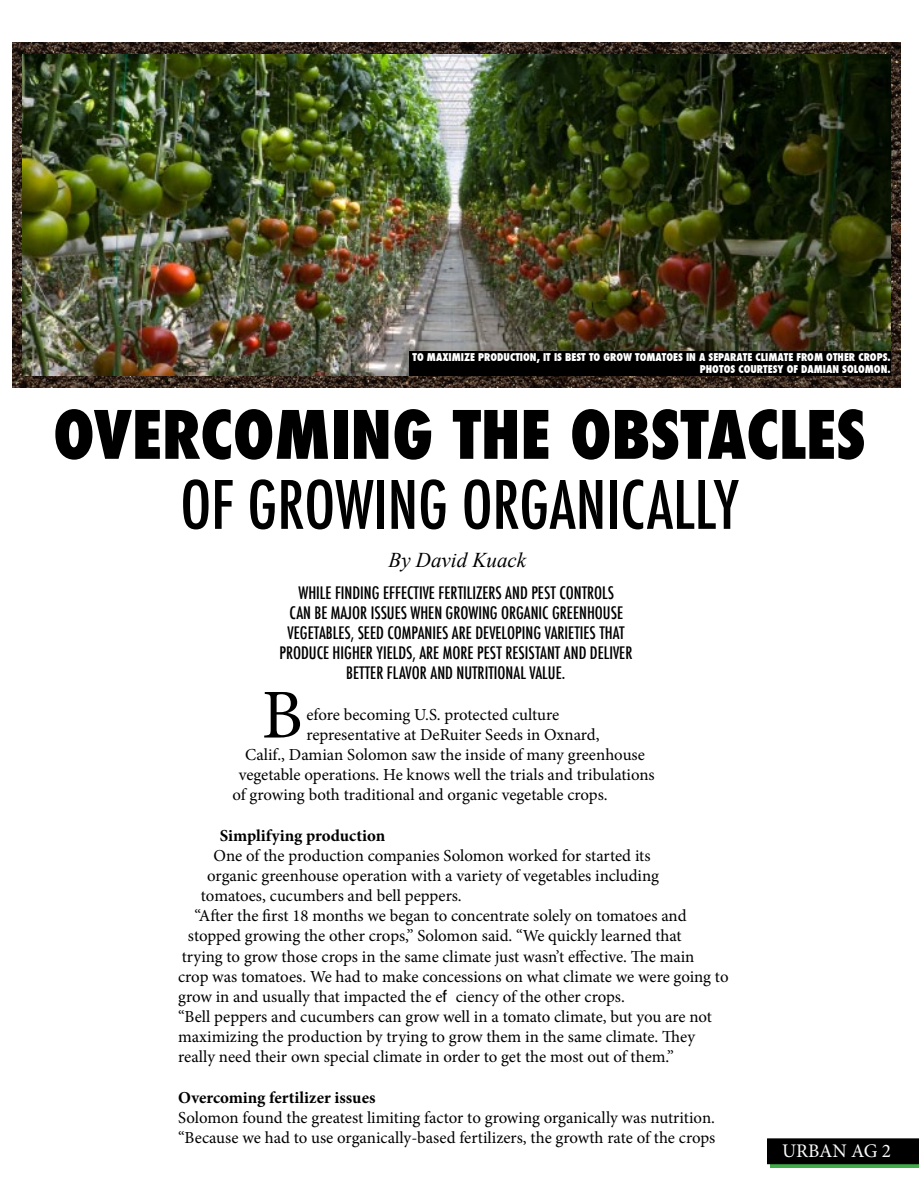
<style>
.page{position:relative;width:919px;height:1182px;background:#fff}
.page>*{position:absolute;margin:0;border:0;box-sizing:border-box;transform-origin:0 0}
.t1{font:70px "Minion Pro";color:#000}
.t2{font:800 condensed 64.75px "Futura";color:#000}
.t3{font:500 condensed 64.75px "Futura";color:#000}
.t4{font:italic 21px "Times New Roman";color:#000}
.t5{font:19.25px "Minion Pro";color:#fbfbfb}
.t6{font:16.8px/20.2px "Minion Pro";letter-spacing:-.005em;color:#000}
.t7{font:500 condensed 16.8px/20.2px "Futura";color:#000;text-align:center}
.t8{font:700 16.8px "Minion Pro";color:#000}
.t9{font:800 condensed 10.5px "Futura";color:#fff}
</style>
<div class="page">
<img style="left:13px;top:43px;width:888px;height:344px">
<img style="left:23px;top:55px;width:867px;height:321px">
<div style="left:409px;top:352px;width:481px;height:24px;background:#000"></div>
<svg style="left:770px;top:1163px;width:149px;height:5px"></svg>
<div style="left:767px;top:1138px;width:152px;height:25px;background:#000"></div>
<div style="left:767px;top:1138px;width:152px;height:25px;border:1px solid #000"></div>
<p class="t9" style="left:412px;top:349px;width:159px">TO MAXIMIZE PRODUCTION, IT IS BEST</p>
<p class="t9" style="left:589px;top:349px;width:73px">TO GROW TOMATOES</p>
<p class="t9" style="left:686px;top:349px;width:57px">IN A SEPARATE</p>
<p class="t9" style="left:755px;top:349px;width:29px">CLIMATE</p>
<p class="t9" style="left:796px;top:349px;width:96px">FROM OTHER CROPS.</p>
<p class="t9" style="left:700px;top:362px;width:19px">PHOTOS</p>
<p class="t9" style="left:738px;top:362px;width:154px">COURTESY OF DAMIAN SOLOMON .</p>
<h2 class="t2" style="left:53px;top:390px;width:814px">OVERCOMI NG THE OBSTACLES</h2>
<h2 class="t3" style="left:180px;top:463px;width:308px">OFGROWING ORGANICALLY</h2>
<p class="t4" style="left:388px;top:545px;width:139px">By David Kuack</p>
<p class="t7" style="left:279px;top:582px;width:354px">WHILE FINDING EFFECTIVE FERTILIZERS AND PEST CONTROLS<br>CAN BE MAJOR ISSUES WHEN GROWING ORGANIC GREENHOUSE VEGETABLES, SEED COMPANIES ARE DEVELOPING VARIETIES THAT PRODUCE HIGHER YIELDS, ARE MORE PEST RESISTANT AND DELIVER BETTER FLAVOR AND NUTRITIONAL VALUE.</p>
<p class="t6" style="left:306px;top:704px;width:254px">efore becoming U.S. protected culture</p>
<p class="t6" style="left:306px;top:724px;width:295px">representative at DeRuiter Seeds in Oxnard,</p>
<p class="t6" style="left:245px;top:744px;width:401px">Calif., Damian Solomon saw the inside of many greenhouse</p>
<p class="t6" style="left:239px;top:764px;width:417px">vegetable operations. He knows well the trials and tribulations</p>
<p class="t6" style="left:232px;top:784px;width:377px">of growing both traditional and organic vegetable crops.</p>
<p class="t8" style="left:220px;top:823px;width:167px">Simplifying production</p>
<p class="t6" style="left:213px;top:845px;width:438px">One of the production companies Solomon worked for started its</p>
<p class="t6" style="left:207px;top:865px;width:453px">organic greenhouse operation with a variety of vegetables including</p>
<p class="t6" style="left:201px;top:885px;width:262px">tomatoes, cucumbers and bell peppers.</p>
<p class="t6" style="left:195px;top:905px;width:493px">“After the first 18 months we began to concentrate solely on tomatoes and</p>
<p class="t6" style="left:188px;top:925px;width:495px">stopped growing the other crops,” Solomon said. “We quickly learned that</p>
<p class="t6" style="left:182px;top:946px;width:514px">trying to grow those crops in the same climate just wasn’t effective. The main</p>
<p class="t6" style="left:178px;top:966px;width:552px">crop was tomatoes. We had to make concessions on what climate we were going to</p>
<p class="t6" style="left:178px;top:986px;width:448px">grow in and usually that impacted the efficiency of the other crops.</p>
<p class="t6" style="left:178px;top:1006px;width:535px">“Bell peppers and cucumbers can grow well in a tomato climate, but you are not</p>
<p class="t6" style="left:178px;top:1026px;width:518px">maximizing the production by trying to grow them in the same climate. They</p>
<p class="t6" style="left:178px;top:1046px;width:497px">really need their own special climate in order to get the most out of them.”</p>
<p class="t8" style="left:178px;top:1085px;width:199px">Overcoming fertilizer issues</p>
<p class="t6" style="left:178px;top:1107px;width:539px">Solomon found the greatest limiting factor to growing organically was nutrition. “Because we had to use organically-based fertilizers, the growth rate of the crops</p>
<h1 class="t1" style="left:262px;top:668px;width:43px">B</h1>
<p class="t5" style="left:782px;top:1138px;width:111px">URBAN AG 2</p>
</div>
